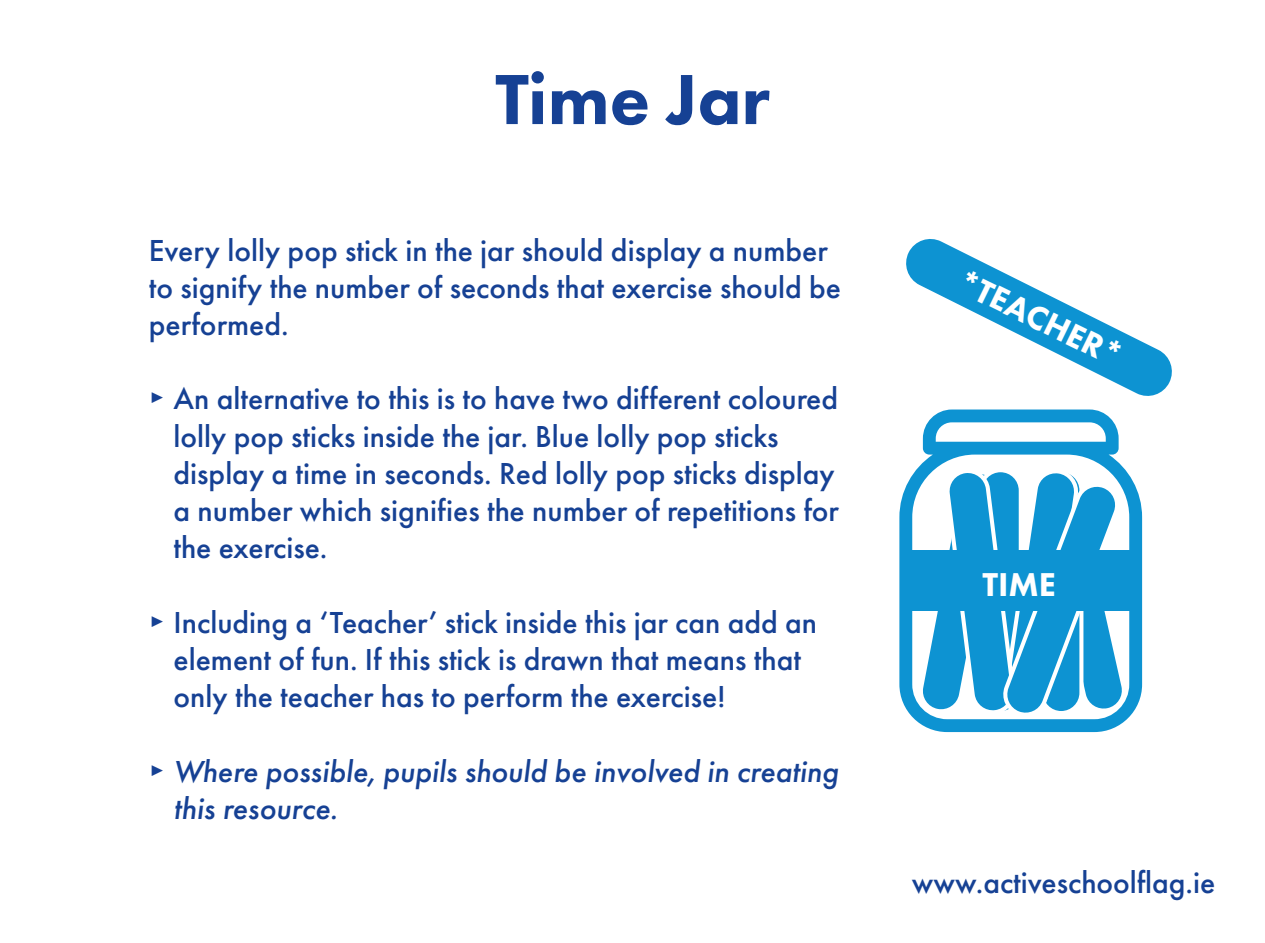
<style>
.page{position:relative;width:1265px;height:943px;background:#fff}
.page>*{position:absolute;margin:0;border:0;box-sizing:border-box;transform-origin:0 0}
.t1{font:800 73.5px "Futura PT";color:#164194}
.t2{font:800 34.3px "Futura PT";color:#fff}
.t3{font:500 31.5px/37.3px "Futura PT";color:#164194}
.t4{font:italic 500 31.5px/37.3px "Futura PT";color:#164194}
.s1{font-family:"Trajan Pro 3";font-weight:400}
.s2{font-family:"Trajan Pro 3";font-weight:400;font-style:normal}
</style>
<div class="page">
<svg style="left:899px;top:409px;width:243px;height:323px;fill:#0d93d2"></svg>
<svg style="left:906px;top:239px;width:266px;height:157px"></svg>
<div style="left:902px;top:550px;width:234px;height:60px;background:#0d93d2"></div>
<h1 class="t1" style="left:495px;top:54px;width:276px">Time Jar</h1>
<p class="t3" style="left:149px;top:231px;width:694px">Every lolly pop stick in the jar should display a number to signify the number of seconds that exercise should be performed.</p>
<p class="t3" style="left:174px;top:380px;width:667px;text-indent:-25px"><span class="s1">▶</span> An alternative to this is to have two different coloured lolly pop sticks inside the jar. Blue lolly pop sticks display a time in seconds. Red lolly pop sticks display a number which signifies the number of repetitions for the exercise.</p>
<p class="t3" style="left:174px;top:603px;width:645px;text-indent:-25px"><span class="s1">▶</span> Including a ‘Teacher’ stick inside this jar can add an element of fun. If this stick is drawn that means that only the teacher has to perform the exercise!</p>
<p class="t4" style="left:174px;top:752px;width:666px;text-indent:-25px"><span class="s2">▶</span> Where possible, pupils should be involved in creating this resource.</p>
<p class="t2" style="left:969px;top:260px;width:180px;rotate:26deg">*TEACHER*</p>
<p class="t2" style="left:982px;top:562px;width:75px">TIME</p>
<p class="t3" style="left:912px;top:864px;width:305px">www.activeschoolflag.ie</p>
</div>
